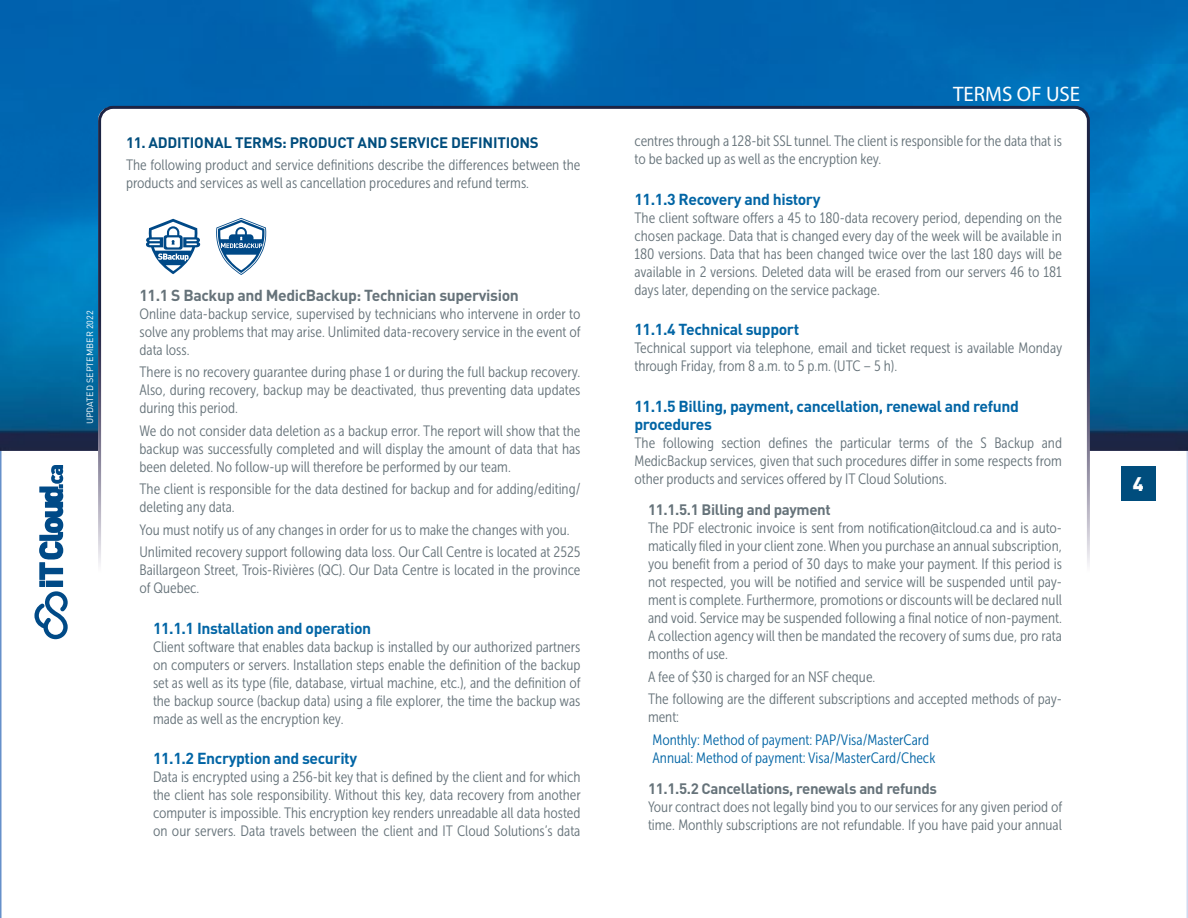
<style>
.page{position:relative;width:1188px;height:918px;background:#fff}
.page>*{position:absolute;margin:0;border:0;box-sizing:border-box;transform-origin:0 0}
.t1{font:21px "Myriad Pro";color:#fff}
.t2{font:900 19.5px "DIN Pro";color:#fff}
.Sous_Titre_niv_2{font:700 15.75px/18px "DIN Pro";letter-spacing:-.025em;color:#0265a5}
.ST_niveau_1{font:700 15.75px "DIN Pro";letter-spacing:-.025em;color:#66737a}
.Texte_ST_niv_2{font:15px/18px "Museo Sans Cond 300";color:#66737a;text-align:justify}
.Texte_ST_niv_1{font:15px/18px "Museo Sans Cond 300";color:#66737a;text-align:justify}
.Texte_ST_niv_3{font:15px/18px "Museo Sans Cond 300";color:#66737a}
.texte_courant{font:15px/18px "Museo Sans Cond 300";color:#66737a}
.Texte_ST_niv_2-2{font:15px "Museo Sans Cond 300";color:#0265a5}
.ST_niv_3{font:700 15px "DIN Pro";letter-spacing:-.025em;color:#66737a}
.Titre1{font:700 15px "DIN Pro";letter-spacing:-.015em;color:#004d7d}
.t3{font:9px "DIN Pro";color:#fff}
</style>
<div class="page">
<img style="left:0;top:0;width:1188px;height:918px">
<div style="left:1121px;top:466px;width:34px;height:35px;background:#004d7d"></div>
<svg style="left:34px;top:465px;width:34px;height:174px"></svg>
<div style="left:98px;top:107px;width:990px;height:404px;background:#fff;border-radius:13px"></div>
<svg style="left:146px;top:218px;width:55px;height:57px"></svg>
<svg style="left:216px;top:218px;width:51px;height:57px"></svg>
<p class="Titre1" style="left:126px;top:132px;width:414px">11. ADDITIONAL TERMS: PRODUCT AND SERVICE DEFINITIONS</p>
<p class="texte_courant" style="left:126px;top:156px;width:456px">The following product and service definitions describe the differences between the products and services as well as cancellation procedures and refund terms.</p>
<p class="t3" style="left:84px;top:424px;width:115px;rotate:-90deg">UPDATED SEPTEMBER 2022</p>
<p class="ST_niveau_1" style="left:140px;top:284px;width:381px">11.1 S Backup and MedicBackup: Technician supervision</p>
<p class="Texte_ST_niv_1" style="left:140px;top:305px;width:443px">Online data-backup service, supervised by technicians who intervene in order to solve any problems that may arise. Unlimited data-recovery service in the event of data loss.</p>
<p class="Texte_ST_niv_1" style="left:140px;top:363px;width:443px">There is no recovery guarantee during phase 1 or during the full backup recovery.<br>Also, during recovery, backup may be deactivated, thus preventing data updates during this period.</p>
<p class="Texte_ST_niv_1" style="left:140px;top:422px;width:443px">We do not consider data deletion as a backup error. The report will show that the backup was successfully completed and will display the amount of data that has been deleted. No follow-up will therefore be performed by our team.</p>
<p class="Texte_ST_niv_1" style="left:140px;top:480px;width:442px">The client is responsible for the data destined for backup and for adding/editing/ deleting any data.</p>
<p class="Texte_ST_niv_1" style="left:140px;top:521px;width:432px">You must notify us of any changes in order for us to make the changes with you.</p>
<p class="Texte_ST_niv_1" style="left:140px;top:543px;width:442px">Unlimited recovery support following data loss. Our Call Centre is located at 2525<br>Baillargeon Street, Trois-Rivières (QC). Our Data Centre is located in the province of Quebec.</p>
<p class="Sous_Titre_niv_2" style="left:153px;top:618px;width:220px">11.1.1 Installation and operation</p>
<p class="Texte_ST_niv_2" style="left:153px;top:638px;width:429px">Client software that enables data backup is installed by our authorized partners on computers or servers. Installation steps enable the definition of the backup set as well as its type (file, database, virtual machine, etc.), and the definition of the backup source (backup data) using a file explorer, the time the backup was made as well as the encryption key.</p>
<p class="Sous_Titre_niv_2" style="left:153px;top:749px;width:206px">11.1.2 Encryption and security</p>
<p class="Texte_ST_niv_2" style="left:153px;top:768px;width:429px">Data is encrypted using a 256-bit key that is defined by the client and for which the client has sole responsibility. Without this key, data recovery from another computer is impossible. This encryption key renders unreadable all data hosted on our servers. Data travels between the client and IT Cloud Solutions’s data</p>
<h1 class="t1" style="left:953px;top:81px;width:129px">TERMS OF USE</h1>
<p class="Texte_ST_niv_2" style="left:634px;top:132px;width:429px">centres through a 128-bit SSL tunnel. The client is responsible for the data that is to be backed up as well as the encryption key.</p>
<p class="Sous_Titre_niv_2" style="left:634px;top:189px;width:187px">11.1.3 Recovery and history</p>
<p class="Texte_ST_niv_2" style="left:634px;top:209px;width:429px">The client software offers a 45 to 180-data recovery period, depending on the chosen package. Data that is changed every day of the week will be available in 180 versions. Data that has been changed twice over the last 180 days will be available in 2 versions. Deleted data will be erased from our servers 46 to 181 days later, depending on the service package.</p>
<p class="Sous_Titre_niv_2" style="left:634px;top:320px;width:166px">11.1.4 Technical support</p>
<p class="Texte_ST_niv_2" style="left:634px;top:339px;width:429px">Technical support via telephone, email and ticket request is available Monday through Friday, from 8 a.m. to 5 p.m. (UTC – 5 h).</p>
<p class="Sous_Titre_niv_2" style="left:634px;top:396px;width:386px">11.1.5 Billing, payment, cancellation, renewal and refund procedures</p>
<p class="Texte_ST_niv_2" style="left:634px;top:434px;width:429px">The following section defines the particular terms of the S Backup and MedicBackup services, given that such procedures differ in some respects from other products and services offered by IT Cloud Solutions.</p>
<p class="ST_niv_3" style="left:648px;top:500px;width:184px">11.1.5.1 Billing and payment</p>
<p class="Texte_ST_niv_3" style="left:648px;top:519px;width:415px;text-align:justify">The PDF electronic invoice is sent from notification@itcloud.ca and is auto&shy;matically filed in your client zone. When you purchase an annual subscription, you benefit from a period of 30 days to make your payment. If this period is not respected, you will be notified and service will be suspended until pay&shy;ment is complete. Furthermore, promotions or discounts will be declared null and void. Service may be suspended following a final notice of non-payment.<br>A collection agency will then be mandated the recovery of sums due, pro rata months of use.</p>
<p class="Texte_ST_niv_3" style="left:648px;top:668px;width:229px">A fee of $30 is charged for an NSF cheque.</p>
<p class="Texte_ST_niv_3" style="left:648px;top:690px;width:415px">The following are the different subscriptions and accepted methods of pay&shy;ment:</p>
<p class="Texte_ST_niv_2-2" style="left:652px;top:732px;width:278px">Monthly: Method of payment: PAP/Visa/MasterCard</p>
<p class="Texte_ST_niv_2-2" style="left:652px;top:750px;width:284px">Annual: Method of payment: Visa/MasterCard/Check</p>
<p class="ST_niv_3" style="left:648px;top:779px;width:290px">11.1.5.2 Cancellations, renewals and refunds</p>
<p class="Texte_ST_niv_3" style="left:648px;top:798px;width:416px">Your contract does not legally bind you to our services for any given period of time. Monthly subscriptions are not refundable. If you have paid your annual</p>
<h2 class="t2" style="left:1133px;top:471px;width:12px">4</h2>
</div>
